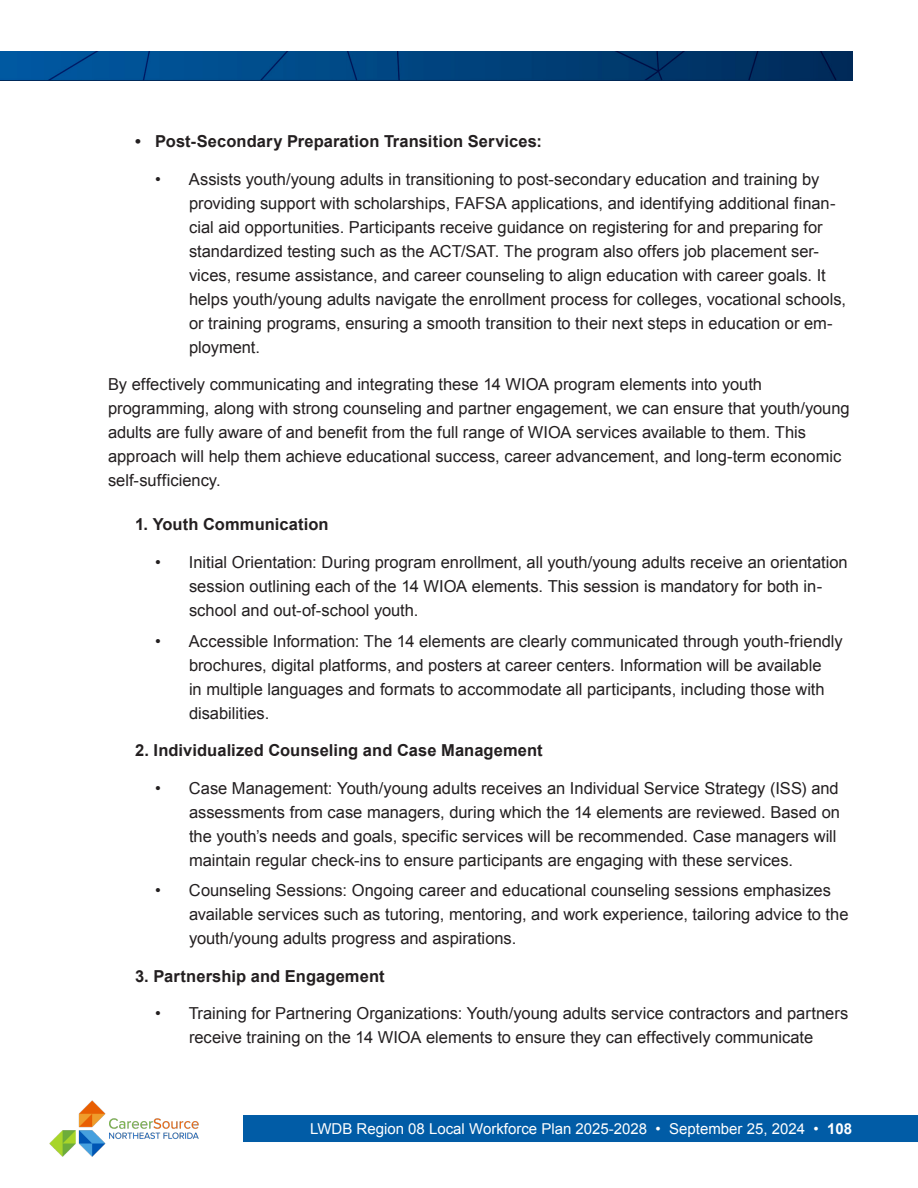
<style>
.page{position:relative;width:918px;height:1188px;background:#fff}
.page>*{position:absolute;margin:0;border:0;box-sizing:border-box;transform-origin:0 0}
.Bullet_2{font:16.5px/24px "Arial";color:#231f20}
.Body{font:16.5px/24px "Arial";color:#231f20}
.Bullet_1{font:700 16.5px "Arial";letter-spacing:.005em;color:#231f20}
.t1{font:15px "Arial";color:#fff}
.s1{font-weight:700}
</style>
<div class="page">
<img style="left:49px;top:1100px;width:150px;height:57px">
<div style="left:243px;top:1115px;width:675px;height:27px;background:#015ca6"></div>
<img style="left:0;top:52px;width:852px;height:29px">
<p class="Bullet_1" style="left:135px;top:130px;width:409px">• Post-Secondary Preparation Transition Services:</p>
<p class="Bullet_2" style="left:189px;top:167px;width:659px;text-indent:-34px">• Assists youth/young adults in transitioning to post-secondary education and training by providing support with scholarships, FAFSA applications, and identifying additional finan&shy;cial aid opportunities. Participants receive guidance on registering for and preparing for standardized testing such as the ACT/SAT. The program also offers job placement ser&shy;vices, resume assistance, and career counseling to align education with career goals. It helps youth/young adults navigate the enrollment process for colleges, vocational schools, or training programs, ensuring a smooth transition to their next steps in education or em&shy;ployment.</p>
<p class="Body" style="left:108px;top:372px;width:743px">By effectively communicating and integrating these 14 WIOA program elements into youth programming, along with strong counseling and partner engagement, we can ensure that youth/young adults are fully aware of and benefit from the full range of WIOA services available to them. This approach will help them achieve educational success, career advancement, and long-term economic self-sufficiency.</p>
<p class="Bullet_1" style="left:135px;top:514px;width:195px">1. Youth Communication</p>
<p class="Bullet_2" style="left:189px;top:550px;width:660px;text-indent:-34px">• Initial Orientation: During program enrollment, all youth/young adults receive an orientation session outlining each of the 14 WIOA elements. This session is mandatory for both in&shy;school and out-of-school youth.</p>
<p class="Bullet_2" style="left:189px;top:629px;width:655px;text-indent:-34px">• Accessible Information: The 14 elements are clearly communicated through youth-friendly brochures, digital platforms, and posters at career centers. Information will be available<br>in multiple languages and formats to accommodate all participants, including those with disabilities.</p>
<p class="Bullet_1" style="left:135px;top:739px;width:409px">2. Individualized Counseling and Case Management</p>
<p class="Bullet_2" style="left:189px;top:776px;width:653px;text-indent:-34px">• Case Management: Youth/young adults receives an Individual Service Strategy (ISS) and assessments from case managers, during which the 14 elements are reviewed. Based on the youth’s needs and goals, specific services will be recommended. Case managers will maintain regular check-ins to ensure participants are engaging with these services.</p>
<p class="Bullet_2" style="left:189px;top:879px;width:661px;text-indent:-34px">• Counseling Sessions: Ongoing career and educational counseling sessions emphasizes available services such as tutoring, mentoring, and work experience, tailoring advice to the youth/young adults progress and aspirations.</p>
<p class="Bullet_1" style="left:135px;top:965px;width:251px">3. Partnership and Engagement</p>
<p class="Bullet_2" style="left:155px;top:1002px;width:695px;text-align:center">• Training for Partnering Organizations: Youth/young adults service contractors and partners receive training on the 14 WIOA elements to ensure they can effectively communicate</p>
<p class="t1" style="left:310px;top:1118px;width:543px">LWDB Region 08 Local Workforce Plan 2025-2028 • September 25, 2024 • <span class="s1">108</span></p>
</div>
